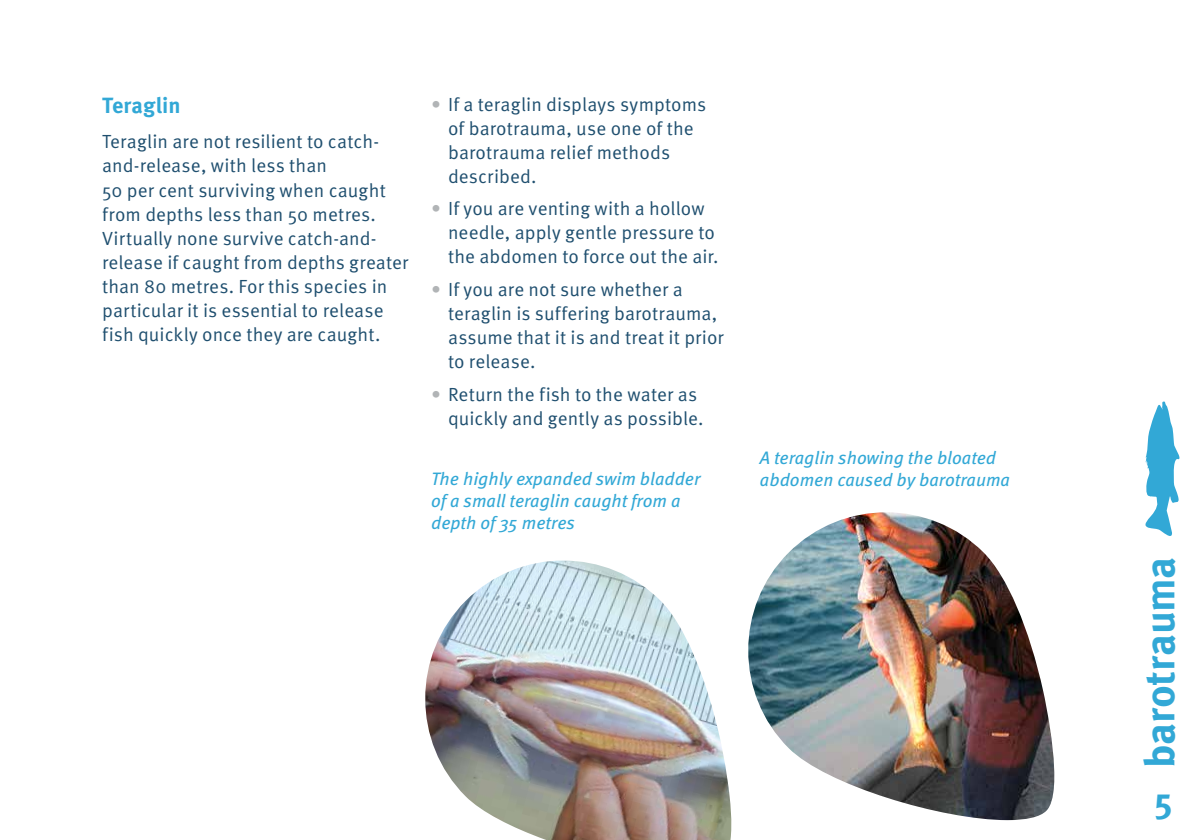
<style>
.page{position:relative;width:1191px;height:840px;background:#fff}
.page>*{position:absolute;margin:0;border:0;box-sizing:border-box;transform-origin:0 0}
.t1{font:700 42px "Meta OT";letter-spacing:-.01em;color:#32a8d6}
.t2{font:700 36px "Meta OT";color:#32a8d6}
.t3{font:700 22px "Meta OT";letter-spacing:.005em;color:#32a8d6}
.t4{font:19px/24px "Meta OT";letter-spacing:.005em;color:#1f4f6f}
.t5{font:italic 18px/21.6px "Meta OT";color:#32a8d6}
.s1{color:#b1b4b6}
</style>
<div class="page">
<img style="left:425px;top:560px;width:307px;height:279px">
<img style="left:748px;top:512px;width:307px;height:307px">
<svg style="left:1145px;top:401px;width:35px;height:135px"></svg>
<p class="t3" style="left:102px;top:91px;width:80px">Teraglin</p>
<p class="t4" style="left:102px;top:130px;width:308px">Teraglin are not resilient to catch&shy;and-release, with less than<br>50 per cent surviving when caught from depths less than 50 metres.<br>Virtually none survive catch-and&shy;release if caught from depths greater than 80 metres. For this species in particular it is essential to release fish quickly once they are caught.</p>
<p class="t4" style="left:448px;top:92px;width:260px;text-indent:-17px"><span class="s1">•</span> If a teraglin displays symptoms of barotrauma, use one of the barotrauma relief methods described.</p>
<p class="t4" style="left:448px;top:197px;width:272px;text-indent:-17px"><span class="s1">•</span> If you are venting with a hollow needle, apply gentle pressure to the abdomen to force out the air.</p>
<p class="t4" style="left:448px;top:277px;width:277px;text-indent:-17px"><span class="s1">•</span> If you are not sure whether a teraglin is suffering barotrauma, assume that it is and treat it prior to release.</p>
<p class="t4" style="left:448px;top:382px;width:257px;text-indent:-17px"><span class="s1">•</span> Return the fish to the water as quickly and gently as possible.</p>
<p class="t5" style="left:431px;top:468px;width:271px">The highly expanded swim bladder of a small teraglin caught from a depth of 35 metres</p>
<p class="t5" style="left:760px;top:447px;width:252px">A teraglin showing the bloated abdomen caused by barotrauma</p>
<h1 class="t1" style="left:1133px;top:767px;width:212px;rotate:-90deg">barotrauma</h1>
<h2 class="t2" style="left:1154px;top:777px;width:20px">5</h2>
</div>
